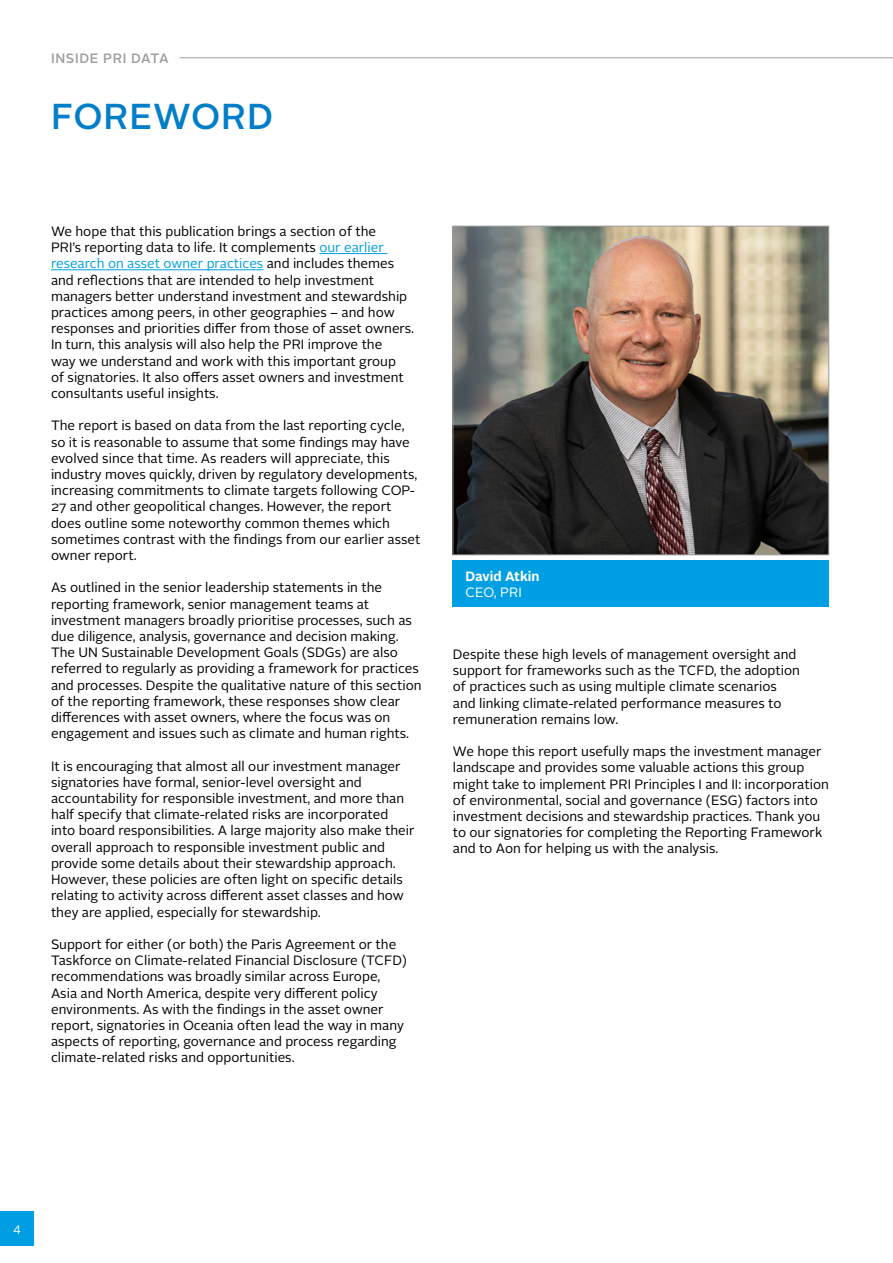
<style>
.page{position:relative;width:893px;height:1263px;background:#fff}
.page>*{position:absolute;margin:0;border:0;box-sizing:border-box;transform-origin:0 0}
.t1{font:500 36px "Alright Sans";letter-spacing:.025em;color:#007ec7}
.t2{font:13.5px/16.2px "Alright Sans";color:#000}
.t3{font:500 13.5px "Alright Sans";letter-spacing:.05em;color:#9d9d9c}
.t4{font:700 13.5px "Alright Sans";color:#fff}
.t5{font:13.5px "Alright Sans";color:#fff}
.t6{font:12px "Alright Sans";color:#fff}
.s1{color:#009fe3}
</style>
<div class="page">
<hr style="left:179px;top:57px;width:714px;height:1px;background:#9d9d9c">
<div style="left:0;top:1212px;width:34px;height:34px;background:#009fe3"></div>
<hr style="left:319px;top:253px;width:68px;height:1px;background:#009fe3">
<hr style="left:51px;top:269px;width:212px;height:1px;background:#009fe3">
<img style="left:455px;top:228px;width:372px;height:325px">
<div style="left:453px;top:226px;width:376px;height:329px;border:1px solid #9d9d9c"></div>
<div style="left:453px;top:560px;width:376px;height:47px;background:#009fe3"></div>
<p class="t3" style="left:51px;top:49px;width:119px">INSIDE PRI DATA</p>
<h1 class="t1" style="left:51px;top:92px;width:223px">FOREWORD</h1>
<p class="t2" style="left:51px;top:223px;width:365px">We hope that this publication brings a section of the<br>PRI’s reporting data to life. It complements <span class="s1">our earlier research on asset owner practices</span> and includes themes and reflections that are intended to help investment managers better understand investment and stewardship practices among peers, in other geographies – and how responses and priorities differ from those of asset owners.<br>In turn, this analysis will also help the PRI improve the<br>way we understand and work with this important group<br>of signatories. It also offers asset owners and investment consultants useful insights.</p>
<p class="t2" style="left:51px;top:418px;width:371px">The report is based on data from the last reporting cycle, so it is reasonable to assume that some findings may have evolved since that time. As readers will appreciate, this industry moves quickly, driven by regulatory developments, increasing commitments to climate targets following COP-27 and other geopolitical changes. However, the report does outline some noteworthy common themes which sometimes contrast with the findings from our earlier asset owner report.</p>
<p class="t2" style="left:51px;top:580px;width:372px">As outlined in the senior leadership statements in the reporting framework, senior management teams at investment managers broadly prioritise processes, such as due diligence, analysis, governance and decision making.<br>The UN Sustainable Development Goals (SDGs) are also referred to regularly as providing a framework for practices and processes. Despite the qualitative nature of this section of the reporting framework, these responses show clear differences with asset owners, where the focus was on engagement and issues such as climate and human rights.</p>
<p class="t2" style="left:51px;top:758px;width:365px">It is encouraging that almost all our investment manager signatories have formal, senior-level oversight and accountability for responsible investment, and more than half specify that climate-related risks are incorporated into board responsibilities. A large majority also make their overall approach to responsible investment public and provide some details about their stewardship approach.<br>However, these policies are often light on specific details relating to activity across different asset classes and how they are applied, especially for stewardship.</p>
<p class="t2" style="left:51px;top:936px;width:357px">Support for either (or both) the Paris Agreement or the Taskforce on Climate-related Financial Disclosure (TCFD) recommendations was broadly similar across Europe, Asia and North America, despite very different policy environments. As with the findings in the asset owner report, signatories in Oceania often lead the way in many aspects of reporting, governance and process regarding climate-related risks and opportunities.</p>
<p class="t4" style="left:466px;top:567px;width:76px">David Atkin</p>
<p class="t5" style="left:466px;top:583px;width:58px">CEO, PRI</p>
<p class="t2" style="left:453px;top:646px;width:349px">Despite these high levels of management oversight and support for frameworks such as the TCFD, the adoption of practices such as using multiple climate scenarios and linking climate-related performance measures to remuneration remains low.</p>
<p class="t2" style="left:453px;top:744px;width:377px">We hope this report usefully maps the investment manager landscape and provides some valuable actions this group might take to implement PRI Principles I and II: incorporation of environmental, social and governance (ESG) factors into investment decisions and stewardship practices. Thank you to our signatories for completing the Reporting Framework and to Aon for helping us with the analysis.</p>
<p class="t6" style="left:13px;top:1220px;width:9px">4</p>
</div>
